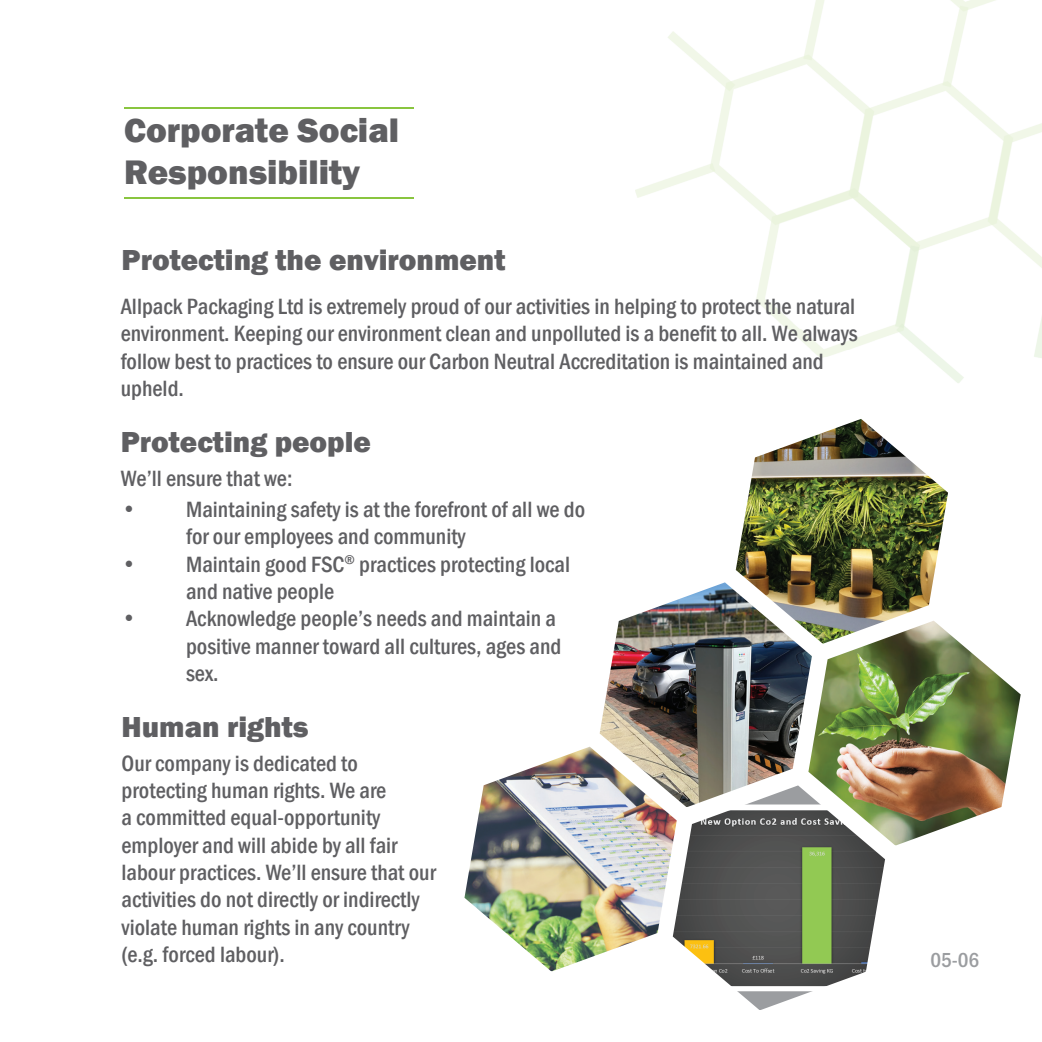
<style>
.page{position:relative;width:1042px;height:1042px;background:#fff}
.page>*{position:absolute;margin:0;border:0;box-sizing:border-box;transform-origin:0 0}
.t1{font:800 35px/42px "Franklin Gothic";color:#5f5f62}
.t2{font:800 29.75px "Franklin Gothic";color:#5f5f62}
.t3{font:500 condensed 22.75px/27.3px "Franklin Gothic";color:#5f5f62}
.t4{font:500 21px "Franklin Gothic URW Cond";color:#9b9da0}
</style>
<div class="page">
<img style="left:635px;top:0;width:407px;height:383px">
<img style="left:635px;top:302px;width:222px;height:20px">
<img style="left:635px;top:330px;width:239px;height:19px">
<img style="left:635px;top:357px;width:242px;height:19px">
<hr style="left:124px;top:107px;width:290px;height:2px;background:#89c53f">
<hr style="left:124px;top:197px;width:290px;height:2px;background:#89c53f">
<img style="left:823px;top:642px;width:198px;height:204px">
<img style="left:599px;top:582px;width:224px;height:191px">
<img style="left:724px;top:419px;width:235px;height:237px">
<svg style="left:688px;top:773px;width:208px;height:237px"></svg>
<img style="left:464px;top:735px;width:224px;height:237px">
<h1 class="t1" style="left:124px;top:109px;width:277px">Corporate Social<br>Responsibility</h1>
<h2 class="t2" style="left:122px;top:241px;width:385px">Protecting the environment</h2>
<p class="t3" style="left:121px;top:292px;width:738px">Allpack Packaging Ltd is extremely proud of our activities in helping to protect the natural environment. Keeping our environment clean and unpolluted is a benefit to all. We always follow best to practices to ensure our Carbon Neutral Accreditation is maintained and upheld.</p>
<h2 class="t2" style="left:121px;top:423px;width:252px">Protecting people</h2>
<p class="t3" style="left:121px;top:464px;width:173px">We’ll ensure that we:</p>
<p class="t3" style="left:186px;top:495px;width:400px;text-indent:-64px">• Maintaining safety is at the forefront of all we do for our employees and community</p>
<p class="t3" style="left:186px;top:550px;width:385px;text-indent:-64px">• Maintain good FSC<sup>®</sup> practices protecting local and native people</p>
<p class="t3" style="left:186px;top:605px;width:377px;text-indent:-64px">• Acknowledge people’s needs and maintain a positive manner toward all cultures, ages and sex.</p>
<h2 class="t2" style="left:122px;top:707px;width:188px">Human rights</h2>
<p class="t3" style="left:122px;top:749px;width:316px">Our company is dedicated to protecting human rights. We are<br>a committed equal-opportunity employer and will abide by all fair labour practices. We’ll ensure that our activities do not directly or indirectly violate human rights in any country (e.g. forced labour).</p>
<p class="t4" style="left:930px;top:945px;width:51px">05-06</p>
</div>
